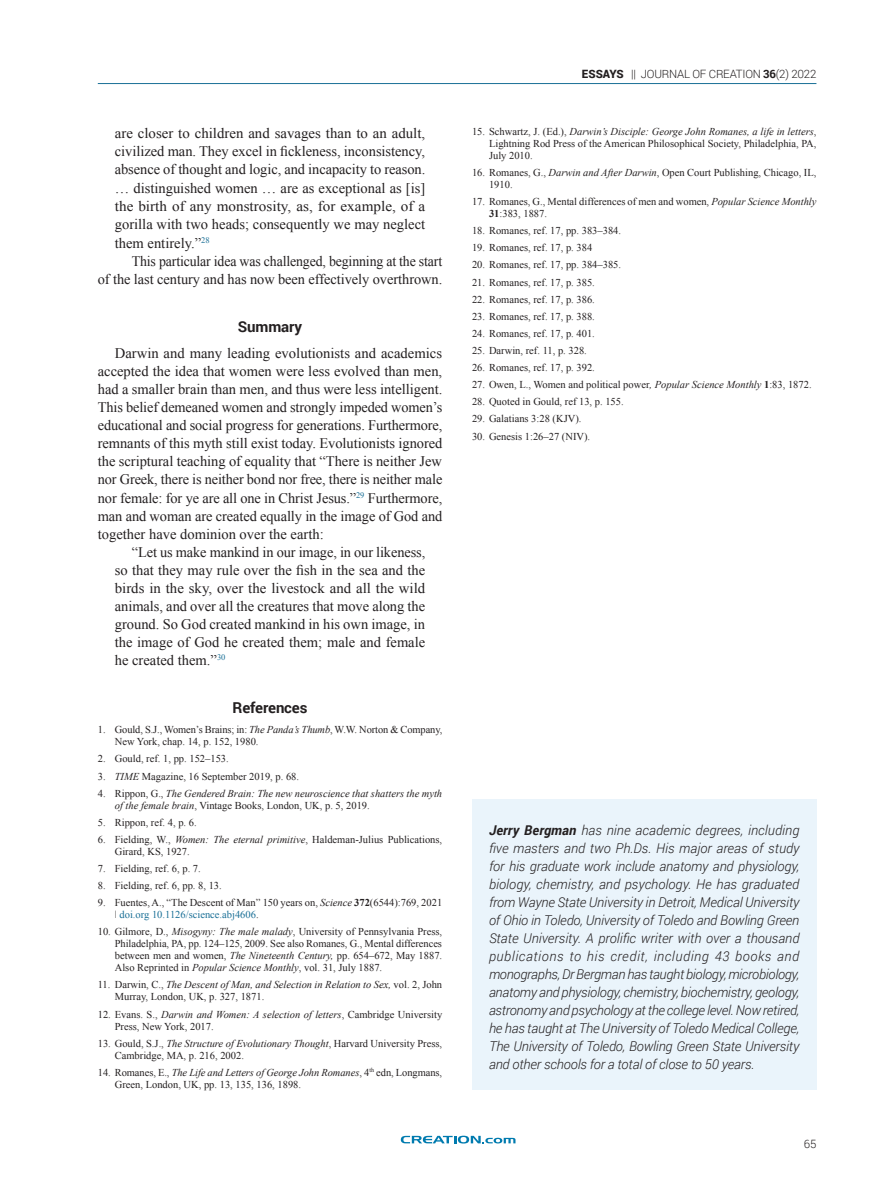
<style>
.page{position:relative;width:893px;height:1191px;background:#fff}
.page>*{position:absolute;margin:0;border:0;box-sizing:border-box;transform-origin:0 0}
.Sub-heading__1{font:700 15px "Roboto";letter-spacing:-.01em;color:#231f20}
.Quote__2-column{font:14.55px/18.3px "Times New Roman";color:#231f20;text-align:justify}
.Body{font:14.55px/18px "Times New Roman";color:#231f20;text-align:justify}
.After_Quote_Paragrap{font:14.55px/18.3px "Times New Roman";letter-spacing:-.01em;color:#231f20;text-align:right;scale:.95 1}
.Bio{font:italic 300 13.5px/18px "Roboto";letter-spacing:-.01em;color:#231f20;text-align:justify}
.t1{font:300 11.4px "Roboto";letter-spacing:-.02em;color:#231f20}
.Citations{font:10.5px/12px "Times New Roman";color:#231f20}
.Citations-2{font:italic 10.5px/12px "Times New Roman";color:#231f20}
.s1{font-style:italic}
.s2{font-style:normal}
.s3{font-weight:700}
.s4{color:#196f96}
.s5{font-weight:900}
</style>
<div class="page">
<svg style="left:401px;top:1135px;width:114px;height:8px"></svg>
<hr style="left:98px;top:83px;width:718px;height:1px;background:#196f96">
<div style="left:472px;top:799px;width:344px;height:291px;background:#eaf4fb"></div>
<p class="Quote__2-column" style="left:115px;top:123px;width:312px">are closer to children and savages than to an adult, civilized man. They excel in fickleness, inconsistency, absence of thought and logic, and incapacity to reason. … distinguished women … are as exceptional as [is] the birth of any monstrosity, as, for example, of a gorilla with two heads; consequently we may neglect them entirely.”<sup>28</sup></p>
<p class="After_Quote_Paragrap" style="left:98px;top:252px;width:364px">This particular idea was challenged, beginning at the start<br>of the last century and has now been effectively overthrown.</p>
<p class="Sub-heading__1" style="left:238px;top:316px;width:66px">Summary</p>
<p class="Body" style="left:98px;top:344px;width:346px;text-indent:17px">Darwin and many leading evolutionists and academics accepted the idea that women were less evolved than men, had a smaller brain than men, and thus were less intelligent.<br>This belief demeaned women and strongly impeded women’s educational and social progress for generations. Furthermore, remnants of this myth still exist today. Evolutionists ignored the scriptural teaching of equality that “There is neither Jew nor Greek, there is neither bond nor free, there is neither male nor female: for ye are all one in Christ Jesus.”<sup>29</sup> Furthermore, man and woman are created equally in the image of God and together have dominion over the earth:</p>
<p class="Quote__2-column" style="left:115px;top:542px;width:312px;text-indent:17px">“Let us make mankind in our image, in our likeness, so that they may rule over the fish in the sea and the birds in the sky, over the livestock and all the wild animals, and over all the creatures that move along the ground. So God created mankind in his own image, in the image of God he created them; male and female he created them.”<sup>30</sup></p>
<p class="Sub-heading__1" style="left:233px;top:697px;width:76px">References</p>
<p class="Citations" style="left:115px;top:723px;width:329px;text-indent:-17px">1. Gould, S.J., Women’s Brains; in: <span class="s1">The Panda’s Thumb</span>, W.W. Norton &amp; Company,<br>New York, chap. 14, p. 152, 1980.</p>
<p class="Citations" style="left:98px;top:752px;width:133px">2. Gould, ref. 1, pp. 152–153.</p>
<p class="Citations" style="left:98px;top:770px;width:203px">3. <span class="s1">TIME</span> Magazine, 16 September 2019, p. 68.</p>
<p class="Citations-2" style="left:115px;top:787px;width:329px;text-indent:-17px"><span class="s2">4. Rippon, G.,</span> The Gendered Brain: The new neuroscience that shatters the myth of the female brain<span class="s2">, Vintage Books, London, UK, p. 5, 2019.</span></p>
<p class="Citations" style="left:98px;top:816px;width:100px">5. Rippon, ref. 4, p. 6.</p>
<p class="Citations" style="left:115px;top:833px;width:329px;text-indent:-17px">6. Fielding, W., <span class="s1">Women: The eternal primitive</span>, Haldeman-Julius Publications,<br>Girard, KS, 1927.</p>
<p class="Citations" style="left:98px;top:862px;width:105px">7. Fielding, ref. 6, p. 7.</p>
<p class="Citations" style="left:98px;top:879px;width:126px">8. Fielding, ref. 6, pp. 8, 13.</p>
<p class="Citations" style="left:120px;top:896px;width:324px;text-indent:-22px">9. Fuentes, A., “The Descent of Man” 150 years on, <span class="s1">Science</span> <span class="s3">372</span>(6544):769, 2021 <span class="s4">doi.org 10.1126/science.abj4606</span>.</p>
<p class="Citations" style="left:115px;top:925px;width:329px;text-align:justify;text-indent:-17px">10. Gilmore, D., <span class="s1">Misogyny: The male malady</span>, University of Pennsylvania Press, Philadelphia, PA, pp. 124–125, 2009. See also Romanes, G., Mental differences between men and women, <span class="s1">The Nineteenth Century,</span> pp. 654–672, May 1887.<br>Also Reprinted in <span class="s1">Popular Science Monthly</span>, vol. 31, July 1887.</p>
<p class="Citations" style="left:115px;top:978px;width:329px;text-indent:-17px">11. Darwin, C., <span class="s1">The Descent of Man, and Selection in Relation to Sex,</span> vol. 2, John<br>Murray, London, UK, p. 327, 1871.</p>
<p class="Citations" style="left:115px;top:1007px;width:329px;text-indent:-17px">12. Evans. S., <span class="s1">Darwin and Women: A selection of letters</span>, Cambridge University<br>Press, New York, 2017.</p>
<p class="Citations" style="left:115px;top:1037px;width:329px;text-indent:-17px">13. Gould, S.J., <span class="s1">The Structure of Evolutionary Thought</span>, Harvard University Press,<br>Cambridge, MA, p. 216, 2002.</p>
<p class="Citations" style="left:115px;top:1066px;width:329px;text-indent:-17px">14. Romanes, E., <span class="s1">The Life and Letters of George John Romanes</span>, 4<sup>th</sup> edn, Longmans,<br>Green, London, UK, pp. 13, 135, 136, 1898.</p>
<p class="t1" style="left:582px;top:66px;width:236px"><span class="s5">ESSAYS</span> || JOURNAL OF CREATION <span class="s3">36</span>(2) 2022</p>
<p class="Citations" style="left:489px;top:125px;width:329px;text-align:justify;text-indent:-17px">15. Schwartz, J. (Ed.), <span class="s1">Darwin’s Disciple: George John Romanes, a life in letters</span>, Lightning Rod Press of the American Philosophical Society, Philadelphia, PA, July 2010.</p>
<p class="Citations" style="left:489px;top:166px;width:329px;text-indent:-17px">16. Romanes, G., <span class="s1">Darwin and After Darwin</span>, Open Court Publishing, Chicago, IL,<br>1910.</p>
<p class="Citations" style="left:489px;top:195px;width:329px;text-indent:-17px">17. Romanes, G., Mental differences of men and women, <span class="s1">Popular Science Monthly<br></span><span class="s3">31</span>:383, 1887.</p>
<p class="Citations" style="left:472px;top:224px;width:151px">18. Romanes, ref. 17, pp. 383–384.</p>
<p class="Citations" style="left:472px;top:242px;width:122px">19. Romanes, ref. 17, p. 384</p>
<p class="Citations" style="left:472px;top:259px;width:151px">20. Romanes, ref. 17, pp. 384–385.</p>
<p class="Citations" style="left:472px;top:276px;width:124px">21. Romanes, ref. 17, p. 385.</p>
<p class="Citations" style="left:472px;top:293px;width:124px">22. Romanes, ref. 17, p. 386.</p>
<p class="Citations" style="left:472px;top:310px;width:124px">23. Romanes, ref. 17, p. 388.</p>
<p class="Citations" style="left:472px;top:327px;width:124px">24. Romanes, ref. 17, p. 401.</p>
<p class="Citations" style="left:472px;top:344px;width:116px">25. Darwin, ref. 11, p. 328.</p>
<p class="Citations" style="left:472px;top:361px;width:124px">26. Romanes, ref. 17, p. 392.</p>
<p class="Citations" style="left:472px;top:378px;width:341px">27. Owen, L., Women and political power<span class="s1">, Popular Science Monthly</span> <span class="s3">1</span>:83, 1872.</p>
<p class="Citations" style="left:472px;top:395px;width:153px">28. Quoted in Gould, ref 13, p. 155.</p>
<p class="Citations" style="left:472px;top:413px;width:111px">29. Galatians 3:28 (KJV).</p>
<p class="Citations" style="left:472px;top:430px;width:120px">30. Genesis 1:26–27 (NIV).</p>
<p class="Bio" style="left:489px;top:820px;width:312px"><span class="s3">Jerry Bergman</span> has nine academic degrees, including five masters and two Ph.Ds. His major areas of study for his graduate work include anatomy and physiology, biology, chemistry, and psychology. He has graduated from Wayne State University in Detroit, Medical University of Ohio in Toledo, University of Toledo and Bowling Green State University. A prolific writer with over a thousand publications to his credit, including 43 books and monographs, Dr Bergman has taught biology, microbiology, anatomy and physiology, chemistry, biochemistry, geology, astronomy and psychology at the college level. Now retired, he has taught at The University of Toledo Medical College, The University of Toledo, Bowling Green State University and other schools for a total of close to 50 years.</p>
<p class="t1" style="left:804px;top:1135px;width:14px">65</p>
</div>
